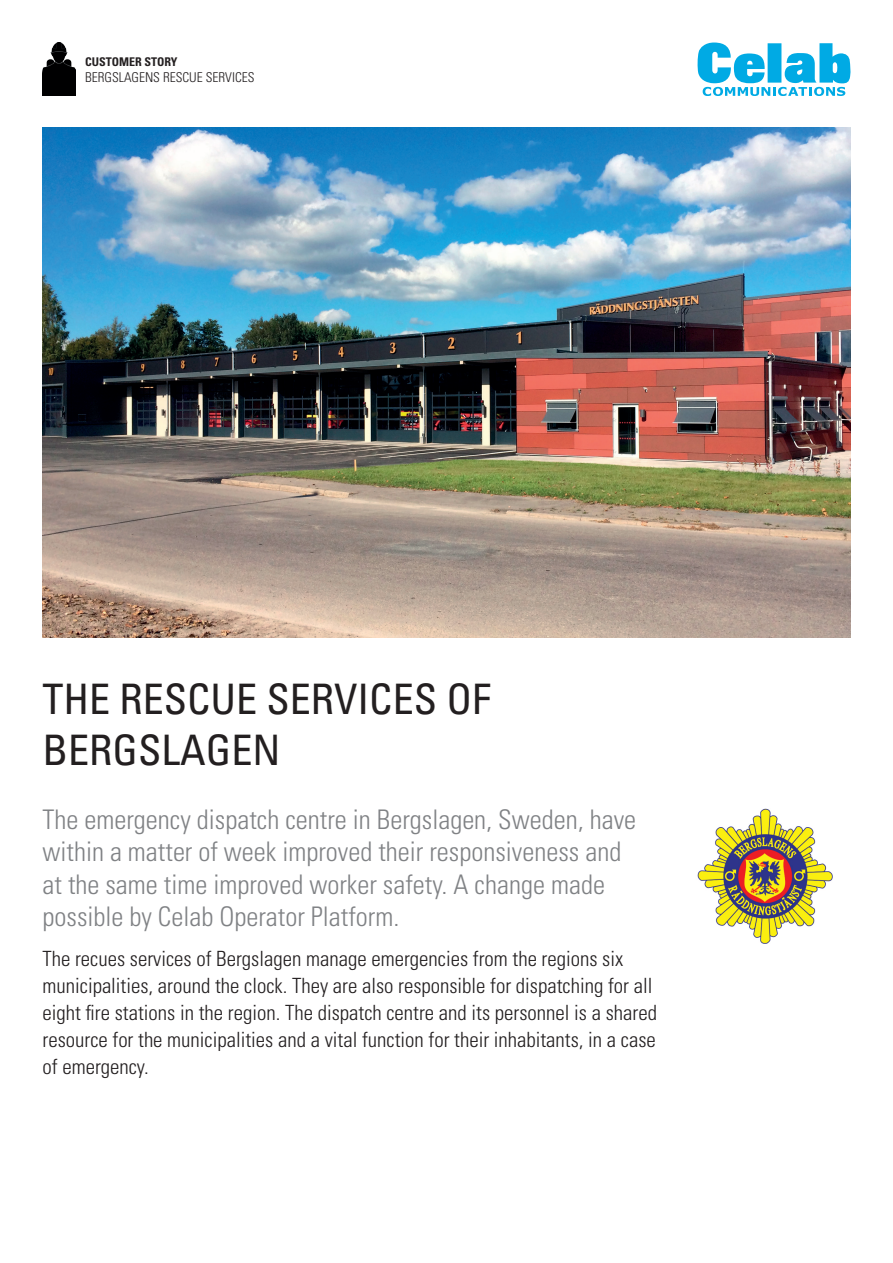
<style>
.page{position:relative;width:893px;height:1263px;background:#fff}
.page>*{position:absolute;margin:0;border:0;box-sizing:border-box;transform-origin:0 0}
.t1{font:condensed 42px/51px "Univers";color:#231f20}
.t2{font:300 condensed 27px/32.4px "Univers";color:#808285}
.t3{font:300 condensed 21px/27px "Univers";color:#231f20}
.t4{font:300 condensed 13.5px "Univers";color:#231f20}
.t5{font:700 condensed 12px "Univers";color:#231f20}
</style>
<div class="page">
<img style="left:43px;top:128px;width:807px;height:510px">
<img style="left:697px;top:808px;width:136px;height:135px">
<svg style="left:698px;top:43px;width:152px;height:53px"></svg>
<img style="left:43px;top:43px;width:32px;height:52px">
<p class="t5" style="left:85px;top:54px;width:94px">CUSTOMER STORY</p>
<p class="t4" style="left:85px;top:69px;width:171px">BERGSLAGENS RESCUE SERVICES</p>
<h1 class="t1" style="left:43px;top:673px;width:450px">THE RESCUE SERVICES OF<br>BERGSLAGEN</h1>
<p class="t2" style="left:43px;top:803px;width:595px">The emergency dispatch centre in Bergslagen, Sweden, have within a matter of week improved their responsiveness and at the same time improved worker safety. A change made possible by Celab Operator Platform.</p>
<p class="t3" style="left:43px;top:945px;width:616px">The recues services of Bergslagen manage emergencies from the regions six municipalities, around the clock. They are also responsible for dispatching for all eight fire stations in the region. The dispatch centre and its personnel is a shared resource for the municipalities and a vital function for their inhabitants, in a case of emergency.</p>
</div>
